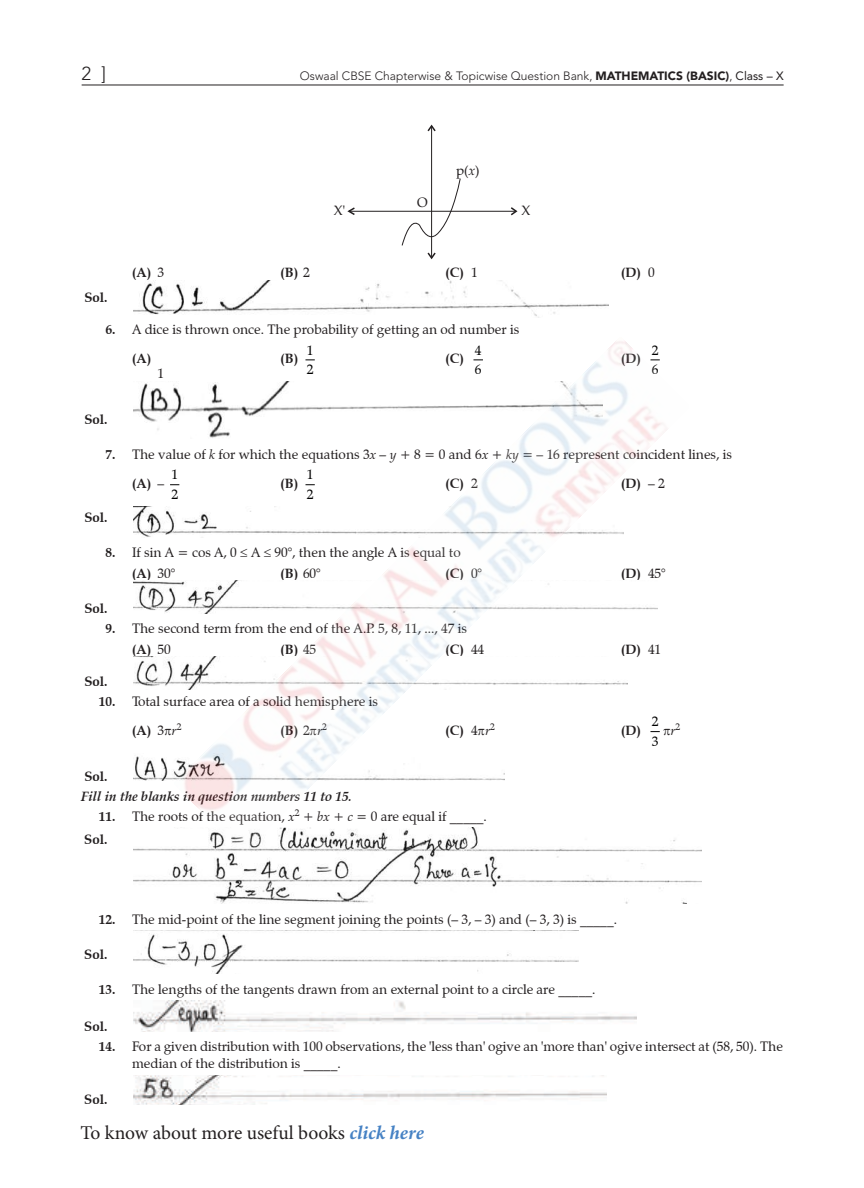
<style>
.page{position:relative;width:864px;height:1188px;background:#fff}
.page>*{position:absolute;margin:0;border:0;box-sizing:border-box;transform-origin:0 0}
.t1{font:19.5px "Minion Pro";letter-spacing:-.005em;color:#231f20}
.t2{font:300 18.75px "Avenir LT Std";color:#231f20}
.t3{font:13.5px/29.1px "Zapf Calligraphic 801 BT";color:#231f20}
.t4{font:700 13.5px "Zapf Calligraphic 801 BT";color:#231f20}
.t5{font:italic 700 13.5px "Zapf Calligraphic 801 BT";color:#231f20}
.t6{font:13.5px/19.4px "Zapf Calligraphic 801 BT";color:#000}
.t7{font:italic 13.5px "Zapf Calligraphic 801 BT";color:#231f20}
.t8{font:300 12px "Avenir LT Std";color:#231f20}
.s1{font-weight:900}
.s2{font-weight:400}
.s3{font-style:italic}
.s4{font-weight:700}
.s5{font-weight:400;font-style:italic}
.s6{font-weight:700;font-style:italic;color:#4682c4}
</style>
<div class="page">
<hr style="left:82px;top:85px;width:702px;height:1px;background:#231f20">
<svg style="left:347px;top:124px;width:171px;height:136px"></svg>
<img style="left:134px;top:281px;width:474px;height:35px">
<img style="left:134px;top:382px;width:41px;height:48px">
<img style="left:134px;top:506px;width:41px;height:31px">
<img style="left:134px;top:581px;width:41px;height:32px">
<img style="left:134px;top:657px;width:41px;height:29px">
<img style="left:134px;top:756px;width:41px;height:25px">
<img style="left:134px;top:848px;width:567px;height:56px">
<img style="left:134px;top:933px;width:444px;height:41px">
<img style="left:134px;top:1001px;width:502px;height:30px">
<img style="left:134px;top:1076px;width:472px;height:28px">
<img style="left:175px;top:341px;width:514px;height:510px">
<svg style="left:310px;top:729px;width:7px;height:6px"></svg>
<svg style="left:478px;top:729px;width:7px;height:6px"></svg>
<svg style="left:651px;top:729px;width:19px;height:6px"></svg>
<h2 class="t2" style="left:82px;top:63px;width:26px">2 ]</h2>
<p class="t8" style="left:300px;top:69px;width:485px">Oswaal CBSE Chapterwise &amp; Topicwise Question Bank, <span class="s1">MATHEMATICS (BASIC)</span>, <span class="s2">Class – X</span></p>
<p class="t3" style="left:456px;top:158px;width:25px">p( )<span class="s3">x</span></p>
<p class="t3" style="left:417px;top:190px;width:13px">O</p>
<p class="t3" style="left:334px;top:197px;width:13px">X'</p>
<p class="t3" style="left:521px;top:197px;width:10px">X</p>
<p class="t4" style="left:132px;top:264px;width:34px">(A) <span class="s2">3</span></p>
<p class="t4" style="left:280px;top:264px;width:31px">(B) <span class="s2">2</span></p>
<p class="t4" style="left:446px;top:264px;width:34px">(C) <span class="s2">1</span></p>
<p class="t4" style="left:621px;top:264px;width:35px">(D) <span class="s2">0</span></p>
<p class="t4" style="left:84px;top:289px;width:25px">Sol.</p>
<p class="t3" style="left:132px;top:315px;width:389px;text-indent:-26px"><span class="s4">6.</span> A dice is thrown once. The probability of getting an od number is <span class="s4">(A)</span></p>
<p class="t3" style="left:158px;top:359px;width:8px">1</p>
<p class="t4" style="left:280px;top:350px;width:19px">(B)</p>
<p class="t6" style="left:307px;top:340px;width:8px">1<br>2</p>
<p class="t4" style="left:446px;top:350px;width:20px">(C)</p>
<p class="t6" style="left:475px;top:340px;width:8px">4<br>6</p>
<p class="t4" style="left:621px;top:350px;width:21px">(D)</p>
<p class="t6" style="left:652px;top:340px;width:8px">2<br>6</p>
<p class="t4" style="left:84px;top:411px;width:25px">Sol.</p>
<p class="t3" style="left:132px;top:440px;width:601px;text-indent:-26px"><span class="s4">7.</span> The value of <span class="s3">k</span> for which the equations 3<span class="s3">x – y</span> + 8 = 0 and 6<span class="s3">x</span> + <span class="s3">ky</span> = – 16 represent coincident lines, is <span class="s4">(A)</span> –</p>
<p class="t6" style="left:171px;top:465px;width:8px">1<br>2</p>
<p class="t4" style="left:280px;top:475px;width:19px">(B)</p>
<p class="t6" style="left:307px;top:465px;width:8px">1<br>2</p>
<p class="t4" style="left:446px;top:475px;width:34px">(C) <span class="s2">2</span></p>
<p class="t4" style="left:621px;top:475px;width:45px">(D) <span class="s2">– 2</span></p>
<p class="t4" style="left:84px;top:509px;width:25px">Sol.</p>
<p class="t3" style="left:132px;top:543px;width:330px;line-height:20.1px;text-indent:-26px"><span class="s4">8.</span> If sin A = cos A, 0 ≤ A ≤ 90°, then the angle A is equal to <span class="s4">(A)</span> 30°</p>
<p class="t4" style="left:280px;top:565px;width:42px">(B) <span class="s2">60°</span></p>
<p class="t4" style="left:446px;top:565px;width:38px">(C) <span class="s2">0°</span></p>
<p class="t4" style="left:621px;top:565px;width:46px">(D) <span class="s2">45°</span></p>
<p class="t4" style="left:84px;top:600px;width:25px">Sol.</p>
<p class="t3" style="left:132px;top:619px;width:336px;line-height:20.1px;text-indent:-26px"><span class="s4">9.</span> The second term from the end of the A.P. 5, 8, 11, ..., 47 is <span class="s4">(A)</span> 50</p>
<p class="t4" style="left:280px;top:641px;width:37px">(B) <span class="s2">45</span></p>
<p class="t4" style="left:446px;top:641px;width:40px">(C) <span class="s2">44</span></p>
<p class="t4" style="left:621px;top:641px;width:42px">(D) <span class="s2">41</span></p>
<p class="t4" style="left:84px;top:673px;width:25px">Sol.</p>
<p class="t3" style="left:132px;top:687px;width:248px;text-indent:-33px"><span class="s4">10.</span> Total surface area of a solid hemisphere is <span class="s4">(A)</span> 3 <span class="s3">r</span><sup>2</sup></p>
<p class="t4" style="left:280px;top:722px;width:48px">(B) <span class="s2">2</span> <span class="s5">r</span><sup>2</sup></p>
<p class="t4" style="left:446px;top:722px;width:51px">(C) <span class="s2">4</span> <span class="s5">r</span><sup>2</sup></p>
<p class="t4" style="left:621px;top:722px;width:21px">(D)</p>
<p class="t6" style="left:652px;top:712px;width:8px">2<br>3</p>
<p class="t7" style="left:670px;top:722px;width:11px">r<sup>2</sup></p>
<p class="t4" style="left:84px;top:768px;width:25px">Sol.</p>
<p class="t5" style="left:81px;top:788px;width:273px">Fill in the blanks in question numbers 11 to 15.</p>
<p class="t3" style="left:84px;top:805px;width:404px;line-height:22.8px;text-indent:15px"><span class="s4">11.</span> The roots of the equation, <span class="s3">x</span><sup>2</sup> + <span class="s3">bx</span> + <span class="s3">c</span> = 0 are equal if _____.<br><span class="s4">Sol.</span></p>
<p class="t3" style="left:99px;top:905px;width:520px"><span class="s4">12.</span> The mid-point of the line segment joining the points (– 3, – 3) and (– 3, 3) is _____.</p>
<p class="t4" style="left:84px;top:946px;width:25px">Sol.</p>
<p class="t3" style="left:99px;top:975px;width:498px"><span class="s4">13.</span> The lengths of the tangents drawn from an external point to a circle are _____.</p>
<p class="t4" style="left:84px;top:1018px;width:25px">Sol.</p>
<p class="t3" style="left:132px;top:1038px;width:652px;line-height:16.8px;text-indent:-33px"><span class="s4">14.</span> For a given distribution with 100 observations, the 'less than' ogive an 'more than' ogive intersect at (58, 50). The median of the distribution is _____.</p>
<p class="t4" style="left:84px;top:1091px;width:25px">Sol.</p>
<h1 class="t1" style="left:80px;top:1120px;width:345px">To know about more useful books <span class="s6">click here</span></h1>
</div>
